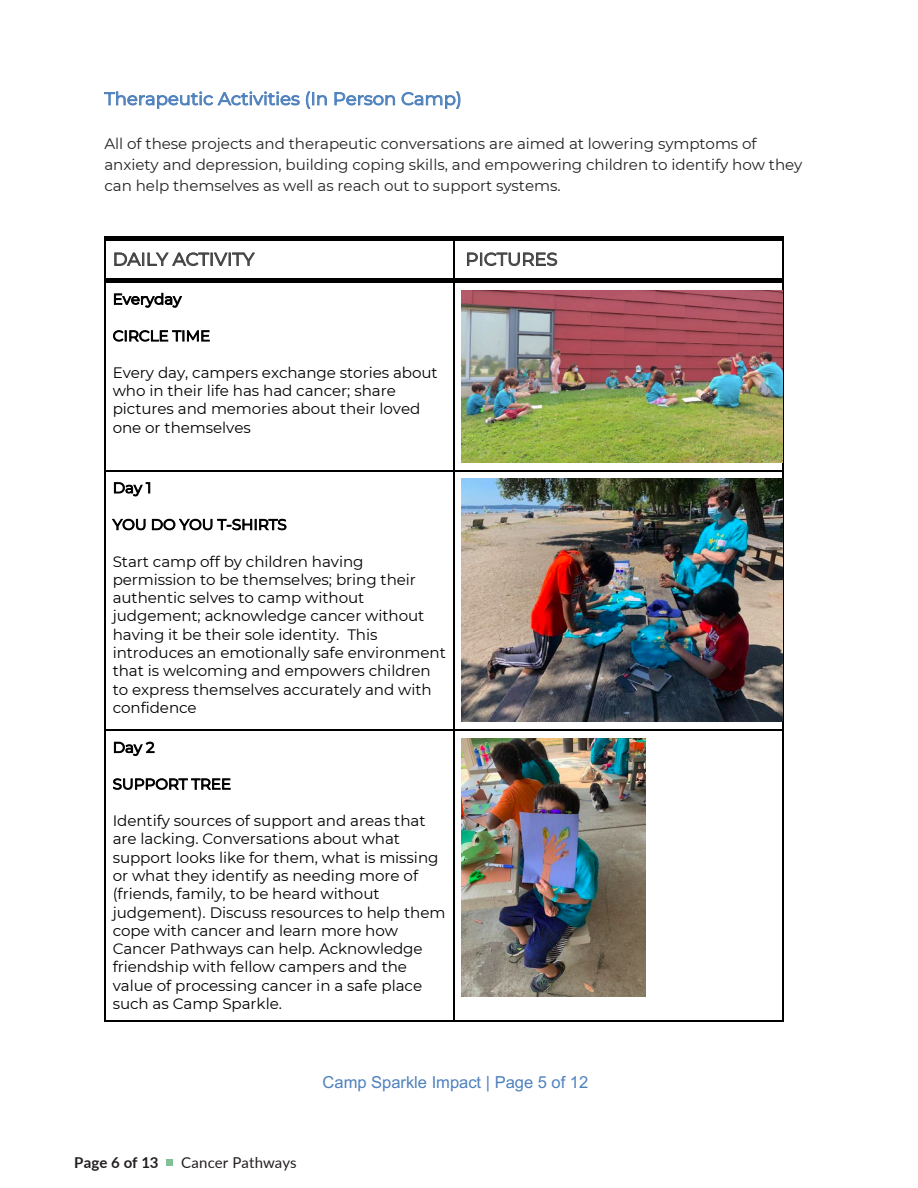
<style>
.page{position:relative;width:918px;height:1188px;background:#fff}
.page>*{position:absolute;margin:0;border:0;box-sizing:border-box;transform-origin:0 0}
.t1{font:17.7px "Montserrat";color:#4f81bd}
.t2{font:17.7px "Montserrat";color:#434343}
.t3{font:16.5px "Arial";color:#4f81bd}
.t4{font:15.15px/18.3px "Montserrat";letter-spacing:-.005em;color:#000}
.t5{font:15.15px/20.9px "Montserrat";letter-spacing:-.005em;color:#222}
.t6{font:15px "Lato";letter-spacing:.01em;color:#231f20}
.t7{font:700 15px "Lato";color:#231f20}
.t8{font:14.85px "Montserrat";letter-spacing:-.005em;color:#000}
</style>
<div class="page">
<svg style="left:104px;top:237px;width:2px;height:11px"></svg>
<hr style="left:106px;top:237px;width:347px;height:4px;background:#000">
<svg style="left:453px;top:237px;width:5px;height:11px"></svg>
<hr style="left:458px;top:237px;width:325px;height:4px;background:#000">
<hr style="left:104px;top:248px;width:2px;height:30px;background:#000">
<hr style="left:453px;top:248px;width:2px;height:30px;background:#000">
<hr style="left:783px;top:248px;width:1px;height:30px;background:#000">
<svg style="left:104px;top:278px;width:2px;height:12px"></svg>
<hr style="left:106px;top:278px;width:347px;height:4px;background:#000">
<svg style="left:453px;top:278px;width:5px;height:12px"></svg>
<hr style="left:458px;top:278px;width:325px;height:4px;background:#000">
<svg style="left:783px;top:278px;width:1px;height:12px"></svg>
<hr style="left:104px;top:290px;width:2px;height:180px;background:#000">
<hr style="left:453px;top:290px;width:2px;height:180px;background:#000">
<hr style="left:783px;top:290px;width:1px;height:180px;background:#000">
<svg style="left:104px;top:470px;width:2px;height:9px"></svg>
<hr style="left:106px;top:470px;width:347px;height:1px;background:#000">
<svg style="left:453px;top:470px;width:2px;height:9px"></svg>
<hr style="left:455px;top:470px;width:328px;height:1px;background:#000">
<hr style="left:104px;top:479px;width:2px;height:250px;background:#000">
<hr style="left:453px;top:479px;width:2px;height:250px;background:#000">
<hr style="left:783px;top:479px;width:1px;height:250px;background:#000">
<svg style="left:104px;top:729px;width:2px;height:9px"></svg>
<hr style="left:106px;top:729px;width:347px;height:2px;background:#000">
<svg style="left:453px;top:729px;width:2px;height:9px"></svg>
<hr style="left:455px;top:729px;width:328px;height:2px;background:#000">
<hr style="left:104px;top:738px;width:2px;height:282px;background:#000">
<hr style="left:106px;top:1020px;width:347px;height:1px;background:#000">
<hr style="left:453px;top:738px;width:2px;height:282px;background:#000">
<hr style="left:455px;top:1020px;width:328px;height:1px;background:#000">
<hr style="left:783px;top:738px;width:1px;height:282px;background:#000">
<img style="left:462px;top:290px;width:321px;height:172px">
<img style="left:462px;top:479px;width:321px;height:243px">
<img style="left:462px;top:738px;width:183px;height:258px">
<div style="left:166px;top:1159px;width:7px;height:7px;background:#82c198"></div>
<p class="t1" style="left:104px;top:86px;width:359px">Therapeutic Activities (In Person Camp)</p>
<p class="t5" style="left:104px;top:132px;width:700px">All of these projects and therapeutic conversations are aimed at lowering symptoms of anxiety and depression, building coping skills, and empowering children to identify how they can help themselves as well as reach out to support systems.</p>
<p class="t2" style="left:113px;top:247px;width:143px">DAILY ACTIVITY</p>
<p class="t2" style="left:465px;top:247px;width:94px">PICTURES</p>
<p class="t8" style="left:113px;top:289px;width:70px">Everyday</p>
<p class="t8" style="left:113px;top:326px;width:99px">CIRCLE TIME</p>
<p class="t4" style="left:113px;top:363px;width:327px">Every day, campers exchange stories about who in their life has had cancer; share pictures and memories about their loved one or themselves</p>
<p class="t8" style="left:113px;top:478px;width:40px">Day 1</p>
<p class="t8" style="left:113px;top:514px;width:176px">YOU DO YOU T-SHIRTS</p>
<p class="t4" style="left:113px;top:552px;width:335px">Start camp off by children having permission to be themselves; bring their authentic selves to camp without judgement; acknowledge cancer without having it be their sole identity. This introduces an emotionally safe environment that is welcoming and empowers children to express themselves accurately and with confidence</p>
<p class="t8" style="left:113px;top:737px;width:43px">Day 2</p>
<p class="t8" style="left:113px;top:774px;width:120px">SUPPORT TREE</p>
<p class="t4" style="left:113px;top:811px;width:334px">Identify sources of support and areas that are lacking. Conversations about what support looks like for them, what is missing or what they identify as needing more of (friends, family, to be heard without judgement). Discuss resources to help them cope with cancer and learn more how Cancer Pathways can help. Acknowledge friendship with fellow campers and the value of processing cancer in a safe place such as Camp Sparkle.</p>
<p class="t7" style="left:74px;top:1151px;width:86px">Page 6 of 13</p>
<p class="t6" style="left:181px;top:1152px;width:117px">Cancer Pathways</p>
<p class="t3" style="left:323px;top:1071px;width:267px">Camp Sparkle Impact | Page 5 of 12</p>
</div>
